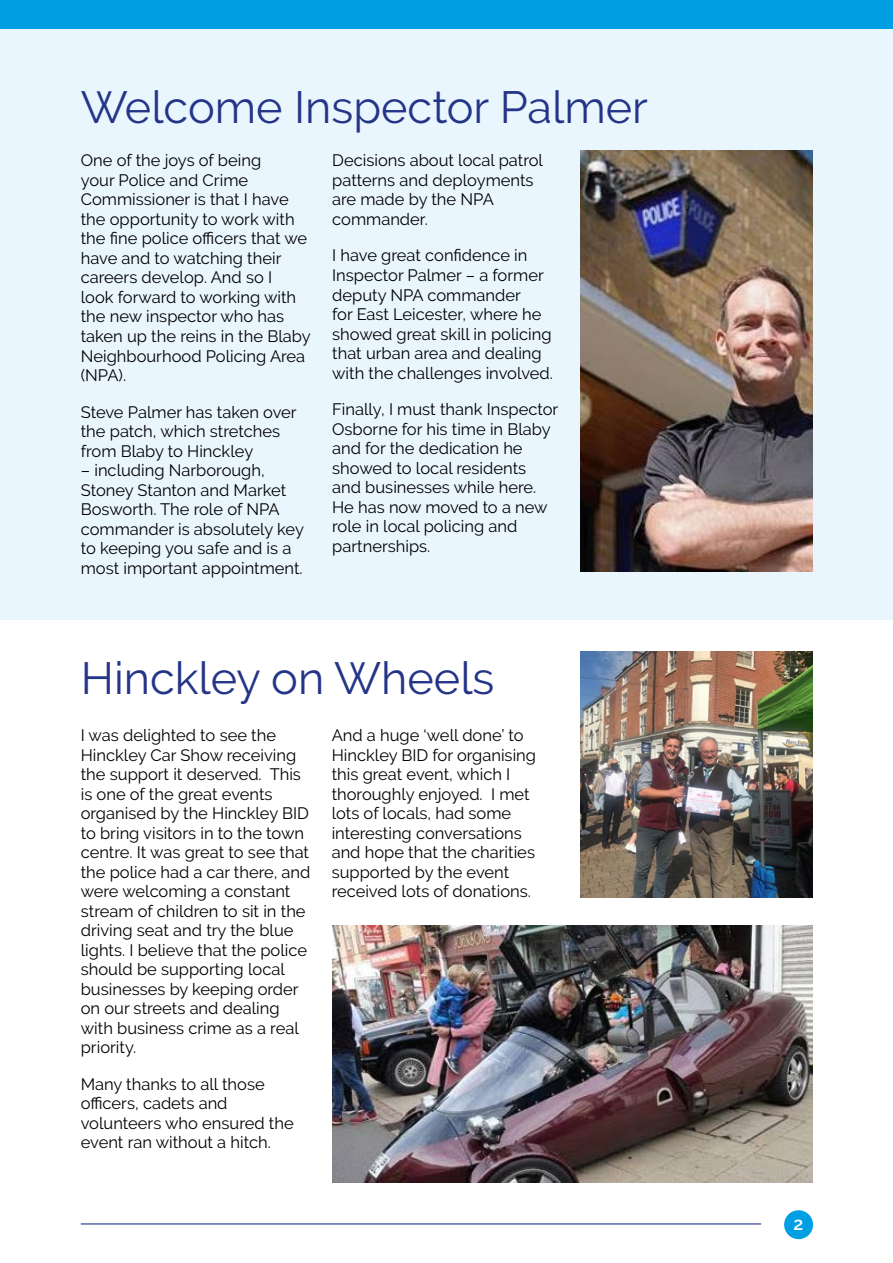
<style>
.page{position:relative;width:893px;height:1263px;background:#fff}
.page>*{position:absolute;margin:0;border:0;box-sizing:border-box;transform-origin:0 0}
.t1{font:45px "Raleway";color:#243588}
.t2{font:600 18px "Raleway";color:#fff}
.body_copy{font:16.5px/19.5px "Raleway";color:#000}
</style>
<div class="page">
<div style="left:0;top:29px;width:893px;height:590px;background:#eaf6fe"></div>
<img style="left:580px;top:151px;width:232px;height:420px">
<div style="left:0;top:0;width:893px;height:29px;background:#009fe3"></div>
<div style="left:784px;top:1210px;width:29px;height:29px;background:#009fe3;border-radius:50%"></div>
<hr style="left:81px;top:1223px;width:680px;height:1px;background:#243588">
<img style="left:332px;top:926px;width:480px;height:256px">
<img style="left:580px;top:652px;width:232px;height:245px">
<h2 class="t1" style="left:81px;top:81px;width:569px">Welcome Inspector Palmer</h2>
<p class="body_copy" style="left:81px;top:151px;width:231px">One of the joys of being<br>your Police and Crime<br>Commissioner is that I have the opportunity to work with the fine police officers that we have and to watching their careers develop. And so I<br>look forward to working with the new inspector who has taken up the reins in the Blaby<br>Neighbourhood Policing Area (NPA).</p>
<p class="body_copy" style="left:81px;top:402px;width:217px">Steve Palmer has taken over the patch, which stretches from Blaby to Hinckley</p>
<p class="body_copy" style="left:81px;top:460px;width:225px">– including Narborough,<br>Stoney Stanton and Market<br>Bosworth. The role of NPA commander is absolutely key to keeping you safe and is a most important appointment.</p>
<p class="body_copy" style="left:332px;top:151px;width:212px">Decisions about local patrol patterns and deployments are made by the NPA commander.</p>
<p class="body_copy" style="left:332px;top:246px;width:222px">I have great confidence in<br>Inspector Palmer – a former deputy NPA commander<br>for East Leicester, where he showed great skill in policing that urban area and dealing with the challenges involved.</p>
<p class="body_copy" style="left:332px;top:399px;width:228px">Finally, I must thank Inspector<br>Osborne for his time in Blaby and for the dedication he showed to local residents and businesses while here.<br>He has now moved to a new role in local policing and partnerships.</p>
<h2 class="t1" style="left:81px;top:652px;width:415px">Hinckley on Wheels</h2>
<p class="body_copy" style="left:81px;top:726px;width:231px">I was delighted to see the<br>Hinckley Car Show receiving the support it deserved. This is one of the great events organised by the Hinckley BID to bring visitors in to the town centre. It was great to see that the police had a car there, and were welcoming a constant stream of children to sit in the driving seat and try the blue lights. I believe that the police should be supporting local businesses by keeping order on our streets and dealing with business crime as a real priority.</p>
<p class="body_copy" style="left:81px;top:1074px;width:214px">Many thanks to all those officers, cadets and volunteers who ensured the event ran without a hitch.</p>
<p class="body_copy" style="left:332px;top:726px;width:206px">And a huge ‘well done’ to<br>Hinckley BID for organising this great event, which I thoroughly enjoyed. I met lots of locals, had some interesting conversations and hope that the charities supported by the event received lots of donations.</p>
<p class="t2" style="left:794px;top:1213px;width:11px">2</p>
</div>
